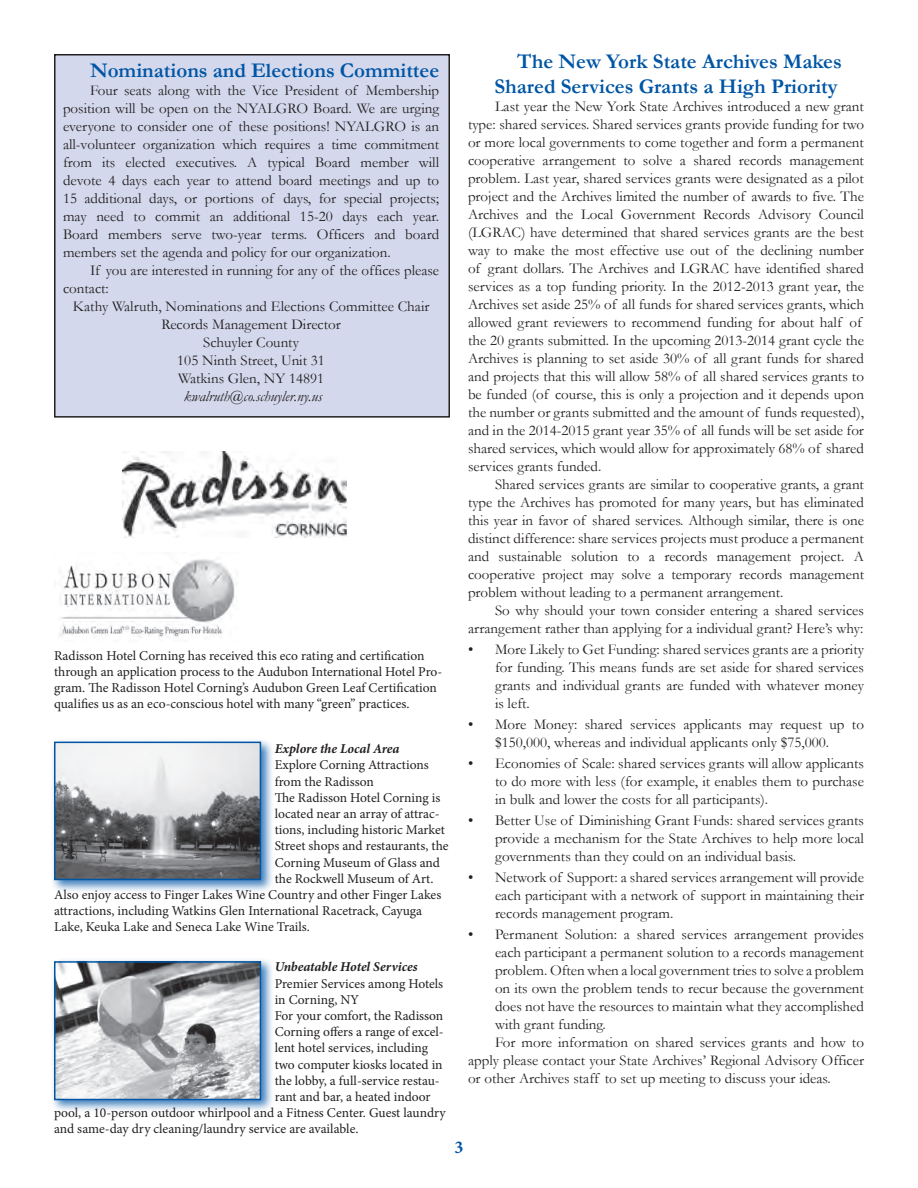
<style>
.page{position:relative;width:918px;height:1188px;background:#fff}
.page>*{position:absolute;margin:0;border:0;box-sizing:border-box;transform-origin:0 0}
.body_text{font:700 21px/25.2px "Garamond";color:#0155a5;text-align:right}
.t1{font:700 18px "Minion Pro";color:#0155a5}
.body_text-2{font:15px/18px "Garamond";color:#231f20;text-align:justify}
.body_text-3{font:italic 15px "Garamond";color:#231f20}
.t2{font:13.5px/16.2px "Minion Pro";color:#231f20}
.t3{font:italic 700 13.5px "Minion Pro";letter-spacing:-.005em;color:#231f20}
</style>
<div class="page">
<div style="left:55px;top:55px;width:394px;height:362px;background:#d3d8ec"></div>
<div style="left:54px;top:54px;width:396px;height:364px;border:2px solid #231f20"></div>
<img style="left:59px;top:558px;width:178px;height:80px">
<div style="left:50px;top:738px;width:224px;height:155px;background:#0155a5;opacity:.75"></div>
<img style="left:57px;top:745px;width:201px;height:132px">
<div style="left:54px;top:742px;width:207px;height:138px;border:2px solid #0155a5"></div>
<div style="left:50px;top:957px;width:224px;height:156px;background:#0155a5;opacity:.75"></div>
<img style="left:57px;top:964px;width:201px;height:133px">
<div style="left:54px;top:961px;width:207px;height:139px;border:2px solid #0155a5"></div>
<img style="left:122px;top:452px;width:224px;height:86px">
<p class="body_text" style="left:90px;top:57px;width:351px">Nominations and Elections Committee</p>
<p class="body_text-2" style="left:63px;top:81px;width:378px;text-indent:27px">Four seats along with the Vice President of Membership position will be open on the NYALGRO Board. We are urging everyone to consider one of these positions! NYALGRO is an all-volunteer organization which requires a time commitment from its elected executives. A typical Board member will devote 4 days each year to attend board meetings and up to 15 additional days, or portions of days, for special projects; may need to commit an additional 15-20 days each year.<br>Board members serve two-year terms. Officers and board members set the agenda and policy for our organization.</p>
<p class="body_text-2" style="left:63px;top:261px;width:378px;text-indent:27px">If you are interested in running for any of the offices please contact:</p>
<p class="body_text-2" style="left:73px;top:297px;width:358px">Kathy Walruth, Nominations and Elections Committee Chair</p>
<p class="body_text-2" style="left:161px;top:315px;width:181px">Records Management Director</p>
<p class="body_text-2" style="left:203px;top:333px;width:97px">Schuyler County</p>
<p class="body_text-2" style="left:177px;top:351px;width:149px">105 Ninth Street, Unit 31</p>
<p class="body_text-2" style="left:178px;top:369px;width:148px">Watkins Glen, NY 14891</p>
<p class="body_text-3" style="left:184px;top:387px;width:140px">kwalruth@co.schuyler.ny.us</p>
<p class="t2" style="left:54px;top:647px;width:390px">Radisson Hotel Corning has received this eco rating and certification through an application process to the Audubon International Hotel Pro&shy;gram. The Radisson Hotel Corning’s Audubon Green Leaf Certification qualifies us as an eco-conscious hotel with many “green” practices.</p>
<p class="t3" style="left:275px;top:739px;width:126px">Explore the Local Area</p>
<p class="t2" style="left:275px;top:757px;width:155px">Explore Corning Attractions from the Radisson</p>
<p class="t2" style="left:275px;top:789px;width:167px">The Radisson Hotel Corning is</p>
<p class="t2" style="left:275px;top:806px;width:167px">located near an array of attrac-</p>
<p class="t2" style="left:275px;top:822px;width:172px">tions, including historic Market</p>
<p class="t2" style="left:275px;top:838px;width:175px">Street shops and restaurants, the</p>
<p class="t2" style="left:275px;top:854px;width:167px">Corning Museum of Glass and</p>
<p class="t2" style="left:275px;top:870px;width:160px">the Rockwell Museum of Art.</p>
<p class="t2" style="left:54px;top:887px;width:389px">Also enjoy access to Finger Lakes Wine Country and other Finger Lakes</p>
<p class="t2" style="left:54px;top:903px;width:370px">attractions, including Watkins Glen International Racetrack, Cayuga</p>
<p class="t2" style="left:54px;top:919px;width:257px">Lake, Keuka Lake and Seneca Lake Wine Trails.</p>
<p class="t3" style="left:275px;top:958px;width:145px">Unbeatable Hotel Services</p>
<p class="t2" style="left:275px;top:975px;width:170px">Premier Services among Hotels in Corning, NY</p>
<p class="t2" style="left:275px;top:1008px;width:170px">For your comfort, the Radisson</p>
<p class="t2" style="left:275px;top:1024px;width:171px">Corning offers a range of excel-</p>
<p class="t2" style="left:275px;top:1040px;width:155px">lent hotel services, including</p>
<p class="t2" style="left:275px;top:1056px;width:170px">two computer kiosks located in</p>
<p class="t2" style="left:275px;top:1073px;width:167px">the lobby, a full-service restau-</p>
<p class="t2" style="left:275px;top:1089px;width:157px">rant and bar, a heated indoor</p>
<p class="t2" style="left:54px;top:1105px;width:393px">pool, a 10-person outdoor whirlpool and a Fitness Center. Guest laundry</p>
<p class="t2" style="left:54px;top:1121px;width:306px">and same-day dry cleaning/laundry service are available.</p>
<p class="body_text" style="left:494px;top:48px;width:349px">The New York State Archives Makes<br>Shared Services Grants a High Priority</p>
<p class="body_text-2" style="left:468px;top:97px;width:398px;text-align:left;text-indent:27px">Last year the New York State Archives introduced a new grant type: shared services. Shared services grants provide funding for two or more local governments to come together and form a permanent cooperative arrangement to solve a shared records management problem. Last year, shared services grants were designated as a pilot project and the Archives limited the number of awards to five. The Archives and the Local Government Records Advisory Council (LGRAC) have determined that shared services grants are the best way to make the most effective use out of the declining number of grant dollars. The Archives and LGRAC have identified shared services as a top funding priority. In the 2012-2013 grant year, the Archives set aside 25% of all funds for shared services grants, which allowed grant reviewers to recommend funding for about half of the 20 grants submitted. In the upcoming 2013-2014 grant cycle the Archives is planning to set aside 30% of all grant funds for shared and projects that this will allow 58% of all shared services grants to be funded (of course, this is only a projection and it depends upon the number or grants submitted and the amount of funds requested), and in the 2014-2015 grant year 35% of all funds will be set aside for shared services, which would allow for approximately 68% of shared services grants funded.</p>
<p class="body_text-2" style="left:468px;top:475px;width:398px;text-indent:27px">Shared services grants are similar to cooperative grants, a grant type the Archives has promoted for many years, but has eliminated this year in favor of shared services. Although similar, there is one distinct difference: share services projects must produce a permanent and sustainable solution to a records management project. A cooperative project may solve a temporary records management problem without leading to a permanent arrangement.</p>
<p class="body_text-2" style="left:468px;top:601px;width:398px;text-align:right">So why should your town consider entering a shared services arrangement rather than applying for a individual grant? Here’s why:</p>
<p class="body_text-2" style="left:495px;top:640px;width:371px;text-indent:-27px">• More Likely to Get Funding: shared services grants are a priority for funding. This means funds are set aside for shared services grants and individual grants are funded with whatever money is left.</p>
<p class="body_text-2" style="left:468px;top:715px;width:397px;text-align:center">• More Money: shared services applicants may request up to $150,000, whereas and individual applicants only $75,000.</p>
<p class="body_text-2" style="left:495px;top:754px;width:371px;text-indent:-27px">• Economies of Scale: shared services grants will allow applicants to do more with less (for example, it enables them to purchase in bulk and lower the costs for all participants).</p>
<p class="body_text-2" style="left:495px;top:811px;width:371px;text-indent:-27px">• Better Use of Diminishing Grant Funds: shared services grants provide a mechanism for the State Archives to help more local governments than they could on an individual basis.</p>
<p class="body_text-2" style="left:495px;top:868px;width:371px;text-indent:-27px">• Network of Support: a shared services arrangement will provide each participant with a network of support in maintaining their records management program.</p>
<p class="body_text-2" style="left:495px;top:925px;width:371px;text-indent:-27px">• Permanent Solution: a shared services arrangement provides each participant a permanent solution to a records management problem. Often when a local government tries to solve a problem on its own the problem tends to recur because the government does not have the resources to maintain what they accomplished with grant funding.</p>
<p class="body_text-2" style="left:468px;top:1033px;width:398px;text-indent:27px">For more information on shared services grants and how to apply please contact your State Archives’ Regional Advisory Officer or other Archives staff to set up meeting to discuss your ideas.</p>
<p class="t1" style="left:454px;top:1135px;width:10px">3</p>
</div>
